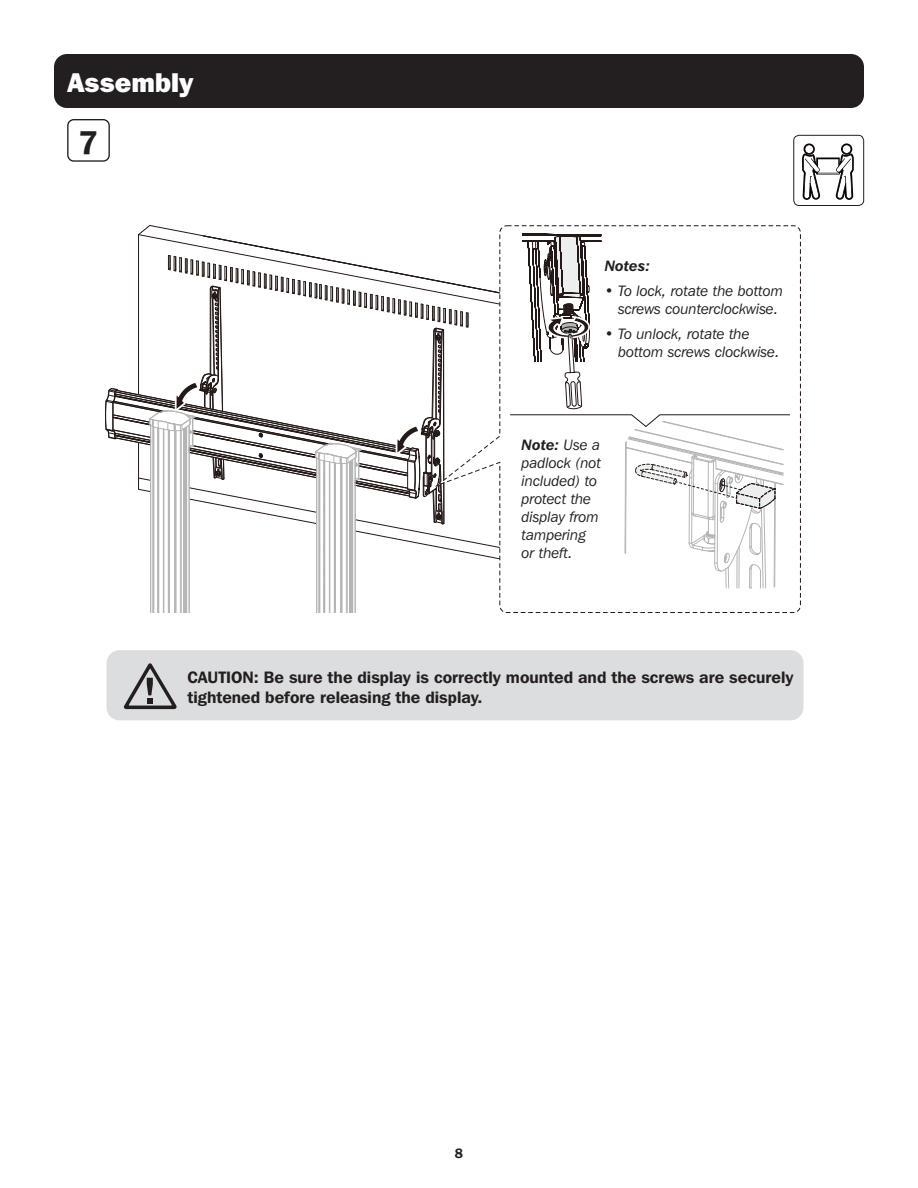
<style>
.page{position:relative;width:918px;height:1188px;background:#fff}
.page>*{position:absolute;margin:0;border:0;box-sizing:border-box;transform-origin:0 0}
.t1{font:600 32.85px "Franklin Gothic IT Cby BT";color:#231f20}
.t2{font:800 27px "Franklin Gothic IT Cby BT";color:#fff}
.t3{font:600 16.5px/19.8px "Franklin Gothic IT Cby BT";color:#231f20}
.t4{font:italic 15px/18px "Franklin Gothic IT Cby BT";color:#231f20}
.t5{font:italic 600 15px "Franklin Gothic IT Cby BT";color:#231f20}
.t6{font:600 13.5px "Franklin Gothic IT Cby BT";color:#231f20}
.s1{font-weight:600}
</style>
<div class="page">
<div style="left:54px;top:54px;width:810px;height:54px;background:#231f20;border-radius:13px"></div>
<svg style="left:105px;top:225px;width:686px;height:388px"></svg>
<div style="left:67px;top:119px;width:43px;height:43px;border:1px solid #231f20;border-radius:6px"></div>
<svg style="left:802px;top:143px;width:52px;height:57px"></svg>
<div style="left:793px;top:135px;width:71px;height:71px;border:1px solid #231f20;border-radius:5px"></div>
<div style="left:107px;top:650px;width:697px;height:70px;background:#dcdddf;border-radius:13px"></div>
<svg style="left:124px;top:663px;width:53px;height:46px"></svg>
<p class="t2" style="left:68px;top:65px;width:128px">Assembly</p>
<p class="t1" style="left:78px;top:121px;width:21px">7</p>
<p class="t5" style="left:605px;top:257px;width:47px">Notes:</p>
<p class="t4" style="left:605px;top:282px;width:180px;text-align:center">• To lock, rotate the bottom screws counterclockwise.</p>
<p class="t4" style="left:618px;top:324px;width:163px;text-indent:-13px">• To unlock, rotate the bottom screws clockwise.</p>
<p class="t4" style="left:522px;top:436px;width:81px"><span class="s1">Note:</span> Use a padlock (not included) to protect the display from tampering or theft.</p>
<p class="t3" style="left:187px;top:667px;width:608px">CAUTION: Be sure the display is correctly mounted and the screws are securely tightened before releasing the display.</p>
<p class="t6" style="left:455px;top:1145px;width:10px">8</p>
</div>
